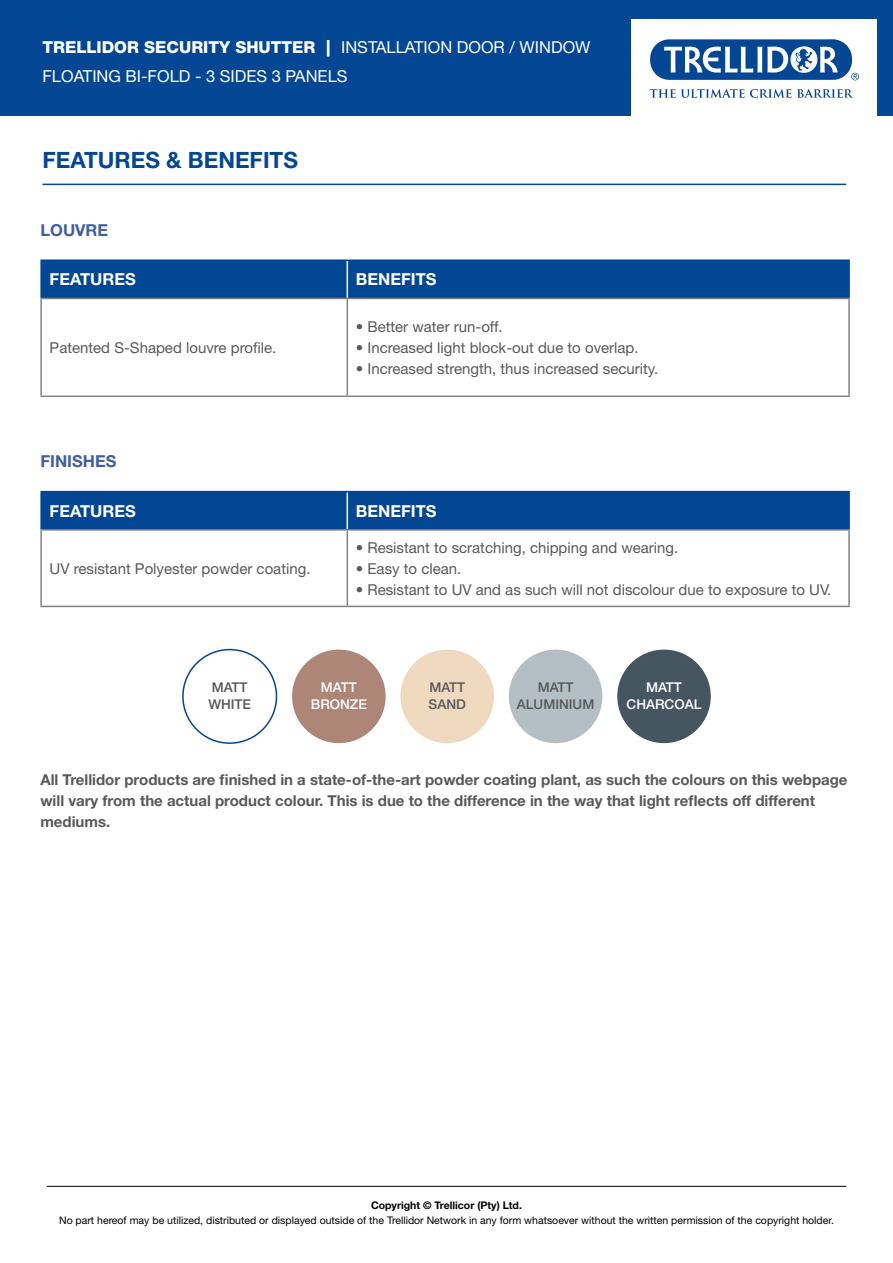
<style>
.page{position:relative;width:893px;height:1263px;background:#fff}
.page>*{position:absolute;margin:0;border:0;box-sizing:border-box;transform-origin:0 0}
.t1{font:700 22.5px "Helvetica Neue LT Std";color:#034694}
.t2{font:16.5px/28.5px "Helvetica Neue LT Std";color:#fff}
.t3{font:700 16.5px "Helvetica Neue LT Std";color:#fff}
.t4{font:700 16.5px "Helvetica Neue LT Std";color:#415ea3}
.t5{font:15px "Helvetica Neue LT Std";color:#58595b}
.t6{font:700 15px/21px "Helvetica Neue LT Std";color:#58595b}
.t7{font:500 13.5px/16.5px "Helvetica Neue LT Std";color:#58595b}
.t8{font:500 13.5px/16.5px "Helvetica Neue LT Std";color:#fff;text-align:center}
.t9{font:10.5px "Helvetica Neue LT Std";color:#000}
.t10{font:700 10.5px "Helvetica Neue LT Std";color:#000}
.s1{font-weight:800}
.s2{font-weight:900}
</style>
<div class="page">
<hr style="left:47px;top:1186px;width:799px;height:1px;background:#000">
<div style="left:0;top:0;width:893px;height:116px;background:#034694"></div>
<div style="left:631px;top:19px;width:246px;height:115px;background:#fff"></div>
<svg style="left:650px;top:89px;width:203px;height:9px"></svg>
<svg style="left:650px;top:39px;width:209px;height:41px"></svg>
<hr style="left:43px;top:184px;width:803px;height:1px;background:#034694">
<div style="left:42px;top:261px;width:806px;height:37px;background:#034694"></div>
<hr style="left:347px;top:261px;width:1px;height:37px;background:#fff">
<hr style="left:40px;top:298px;width:307px;height:1px;background:#808285">
<hr style="left:347px;top:298px;width:503px;height:1px;background:#808285">
<hr style="left:848px;top:299px;width:2px;height:97px;background:#808285">
<hr style="left:40px;top:396px;width:307px;height:1px;background:#808285">
<hr style="left:347px;top:396px;width:503px;height:1px;background:#808285">
<hr style="left:40px;top:299px;width:2px;height:97px;background:#808285">
<hr style="left:347px;top:299px;width:1px;height:97px;background:#808285">
<hr style="left:40px;top:259px;width:307px;height:2px;background:#034694">
<hr style="left:40px;top:261px;width:2px;height:37px;background:#034694">
<hr style="left:347px;top:259px;width:503px;height:2px;background:#034694">
<hr style="left:848px;top:261px;width:2px;height:37px;background:#034694">
<div style="left:42px;top:492px;width:806px;height:37px;background:#034694"></div>
<hr style="left:347px;top:492px;width:1px;height:37px;background:#fff">
<hr style="left:40px;top:529px;width:307px;height:2px;background:#808285">
<hr style="left:347px;top:529px;width:503px;height:2px;background:#808285">
<hr style="left:848px;top:531px;width:2px;height:75px;background:#808285">
<hr style="left:40px;top:606px;width:307px;height:1px;background:#808285">
<hr style="left:347px;top:606px;width:503px;height:1px;background:#808285">
<hr style="left:40px;top:531px;width:2px;height:75px;background:#808285">
<hr style="left:347px;top:531px;width:1px;height:75px;background:#808285">
<hr style="left:40px;top:491px;width:307px;height:1px;background:#034694">
<hr style="left:40px;top:492px;width:2px;height:37px;background:#034694">
<hr style="left:347px;top:491px;width:503px;height:1px;background:#034694">
<hr style="left:848px;top:492px;width:2px;height:37px;background:#034694">
<div style="left:182px;top:649px;width:95px;height:95px;border:2px solid #034694;border-radius:50%"></div>
<div style="left:292px;top:650px;width:94px;height:93px;background:#ad8677;border-radius:50%"></div>
<div style="left:400px;top:650px;width:94px;height:93px;background:#efdac0;border-radius:50%"></div>
<div style="left:509px;top:650px;width:93px;height:93px;background:#b4bfc5;border-radius:50%"></div>
<div style="left:617px;top:650px;width:94px;height:93px;background:#465660;border-radius:50%"></div>
<p class="t2" style="left:43px;top:33px;width:549px"><span class="s1">TRELLIDOR SECURITY SHUTTER</span> <span class="s2">|</span> INSTALLATION DOOR / WINDOW<br>FLOATING BI-FOLD - 3 SIDES 3 PANELS</p>
<h1 class="t1" style="left:43px;top:146px;width:257px">FEATURES &amp; BENEFITS</h1>
<p class="t4" style="left:40px;top:220px;width:69px">LOUVRE</p>
<p class="t3" style="left:50px;top:269px;width:88px">FEATURES</p>
<p class="t3" style="left:356px;top:269px;width:82px">BENEFITS</p>
<p class="t5" style="left:50px;top:338px;width:228px">Patented S-Shaped louvre profile.</p>
<p class="t4" style="left:40px;top:451px;width:78px">FINISHES</p>
<p class="t5" style="left:356px;top:317px;width:148px">• Better water run-off.</p>
<p class="t5" style="left:356px;top:338px;width:284px">• Increased light block-out due to overlap.</p>
<p class="t5" style="left:356px;top:359px;width:304px">• Increased strength, thus increased security.</p>
<p class="t3" style="left:50px;top:500px;width:88px">FEATURES</p>
<p class="t3" style="left:356px;top:500px;width:82px">BENEFITS</p>
<p class="t5" style="left:50px;top:559px;width:262px">UV resistant Polyester powder coating.</p>
<p class="t5" style="left:356px;top:538px;width:324px">• Resistant to scratching, chipping and wearing.</p>
<p class="t5" style="left:356px;top:559px;width:107px">• Easy to clean.</p>
<p class="t5" style="left:356px;top:580px;width:477px">• Resistant to UV and as such will not discolour due to exposure to UV.</p>
<p class="t7" style="left:208px;top:679px;width:44px">MATT<br>WHITE</p>
<p class="t8" style="left:311px;top:679px;width:58px">MATT<br>BRONZE</p>
<p class="t7" style="left:429px;top:679px;width:39px">MATT<br>SAND</p>
<p class="t7" style="left:517px;top:679px;width:79px;text-align:center">MATT<br>ALUMINIUM</p>
<p class="t8" style="left:627px;top:679px;width:76px">MATT<br>CHARCOAL</p>
<p class="t6" style="left:40px;top:769px;width:809px">All Trellidor products are finished in a state-of-the-art powder coating plant, as such the colours on this webpage will vary from the actual product colour. This is due to the difference in the way that light reflects off different mediums.</p>
<p class="t10" style="left:371px;top:1198px;width:152px">Copyright © Trellicor (Pty) Ltd.</p>
<p class="t9" style="left:59px;top:1214px;width:776px">No part hereof may be utilized, distributed or displayed outside of the Trellidor Network in any form whatsoever without the written permission of the copyright holder.</p>
</div>
